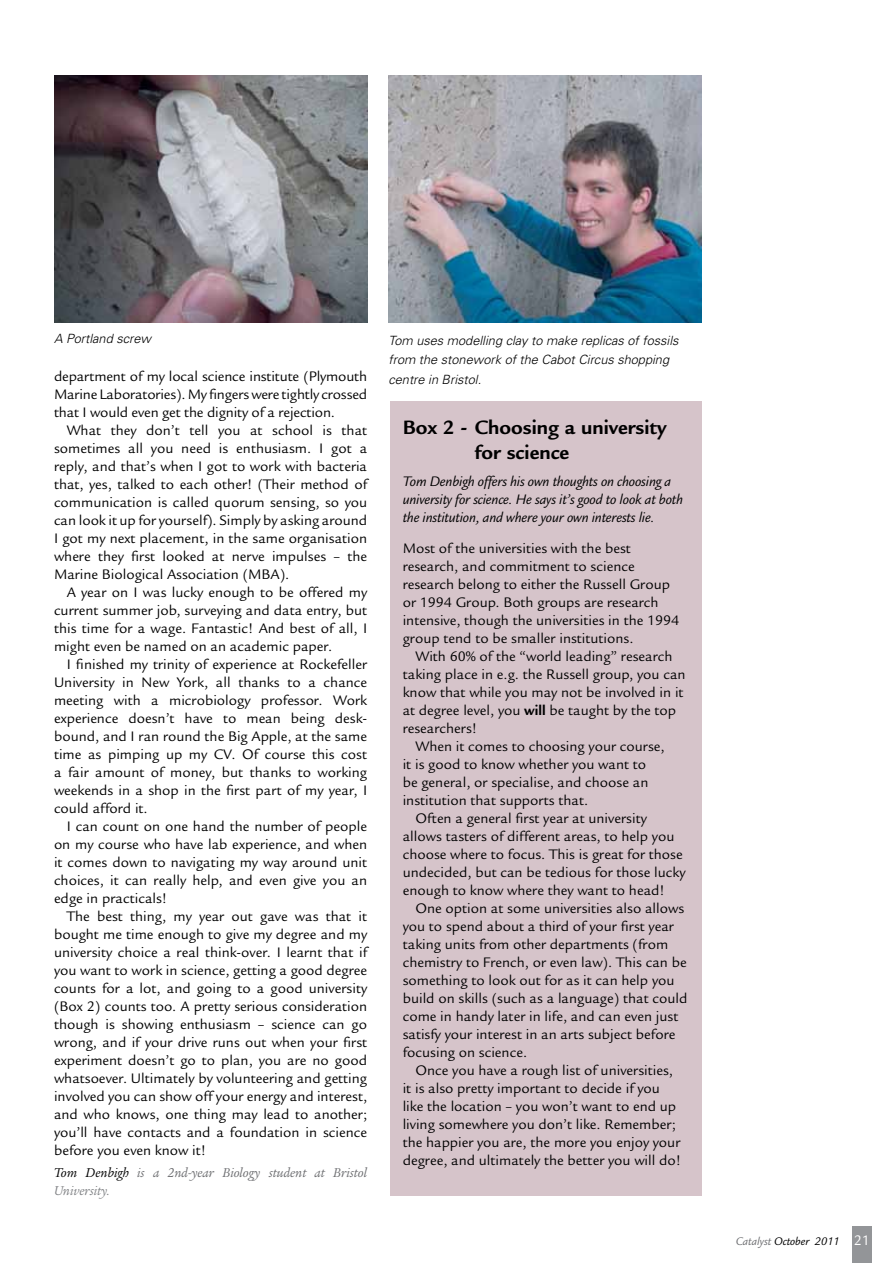
<style>
.page{position:relative;width:893px;height:1263px;background:#fff}
.page>*{position:absolute;margin:0;border:0;box-sizing:border-box;transform-origin:0 0}
.t1{font:700 21px/25.5px "Legacy Sans";color:#000}
.t2{font:15px/18px "Legacy Sans";color:#000}
.t3{font:italic 15px/18px "Legacy Sans";letter-spacing:-.01em;color:#000}
.t4{font:italic 13.95px/18px "Legacy Ser ITC";color:#6d6e71}
.t5{font:italic 300 12.75px/19.5px "Univers";color:#000}
.t6{font:italic 12px "Legacy Sans";color:#000}
.s1{color:#000}
.s2{color:#808285}
.s3{font-weight:700}
.s4{color:#6d6e71}
.s5{font-style:normal;font-size:15px;color:#fff}
</style>
<div class="page">
<div style="left:852px;top:1226px;width:20px;height:37px;background:#939598"></div>
<div style="left:390px;top:402px;width:312px;height:794px;background:#d6c4ca"></div>
<img style="left:388px;top:75px;width:314px;height:247px">
<img style="left:54px;top:75px;width:313px;height:247px">
<p class="t5" style="left:54px;top:328px;width:99px">A Portland screw</p>
<p class="t2" style="left:54px;top:367px;width:315px;text-align:justify">department of my local science institute (Plymouth Marine Laboratories). My fingers were tightly crossed that I would even get the dignity of a rejection.</p>
<p class="t2" style="left:54px;top:421px;width:315px;text-align:justify;text-indent:13px">What they don’t tell you at school is that sometimes all you need is enthusiasm. I got a reply, and that’s when I got to work with bacteria that, yes, talked to each other! (Their method of communication is called quorum sensing, so you can look it up for yourself). Simply by asking around I got my next placement, in the same organisation where they first looked at nerve impulses – the Marine Biological Association (MBA).</p>
<p class="t2" style="left:54px;top:583px;width:315px;text-align:justify;text-indent:13px">A year on I was lucky enough to be offered my current summer job, surveying and data entry, but this time for a wage. Fantastic! And best of all, I might even be named on an academic paper.</p>
<p class="t2" style="left:54px;top:655px;width:315px;text-align:justify;text-indent:13px">I finished my trinity of experience at Rockefeller University in New York, all thanks to a chance meeting with a microbiology professor. Work experience doesn’t have to mean being desk&shy;bound, and I ran round the Big Apple, at the same time as pimping up my CV. Of course this cost a fair amount of money, but thanks to working weekends in a shop in the first part of my year, I could afford it.</p>
<p class="t2" style="left:54px;top:817px;width:315px;text-align:justify;text-indent:13px">I can count on one hand the number of people on my course who have lab experience, and when it comes down to navigating my way around unit choices, it can really help, and even give you an edge in practicals!</p>
<p class="t2" style="left:54px;top:907px;width:315px;text-align:justify;text-indent:13px">The best thing, my year out gave was that it bought me time enough to give my degree and my university choice a real think-over. I learnt that if you want to work in science, getting a good degree counts for a lot, and going to a good university (Box 2) counts too. A pretty serious consideration though is showing enthusiasm – science can go wrong, and if your drive runs out when your first experiment doesn’t go to plan, you are no good whatsoever. Ultimately by volunteering and getting involved you can show off your energy and interest, and who knows, one thing may lead to another; you’ll have contacts and a foundation in science before you even know it!</p>
<p class="t4" style="left:54px;top:1164px;width:315px"><span class="s1">Tom Denbigh</span> is a 2nd-year Biology student at Bristol<br><span class="s2">University.</span></p>
<p class="t5" style="left:388px;top:330px;width:292px">Tom uses modelling clay to make replicas of fossils from the stonework of the Cabot Circus shopping centre in Bristol.</p>
<h1 class="t1" style="left:475px;top:415px;width:193px;text-indent:-72px">Box 2 - Choosing a university for science</h1>
<p class="t3" style="left:403px;top:473px;width:282px">Tom Denbigh offers his own thoughts on choosing a university for science. He says it’s good to look at both the institution, and where your own interests lie.</p>
<p class="t2" style="left:403px;top:539px;width:278px">Most of the universities with the best research, and commitment to science research belong to either the Russell Group or 1994 Group. Both groups are research intensive, though the universities in the 1994 group tend to be smaller institutions.</p>
<p class="t2" style="left:403px;top:647px;width:284px;text-indent:13px">With 60% of the “world leading” research taking place in e.g. the Russell group, you can know that while you may not be involved in it at degree level, you <span class="s3">will</span> be taught by the top researchers!</p>
<p class="t2" style="left:403px;top:737px;width:264px;text-indent:13px">When it comes to choosing your course, it is good to know whether you want to be general, or specialise, and choose an institution that supports that.</p>
<p class="t2" style="left:403px;top:809px;width:284px;text-indent:13px">Often a general first year at university allows tasters of different areas, to help you choose where to focus. This is great for those undecided, but can be tedious for those lucky enough to know where they want to head!</p>
<p class="t2" style="left:403px;top:899px;width:286px;text-indent:13px">One option at some universities also allows you to spend about a third of your first year taking units from other departments (from chemistry to French, or even law). This can be something to look out for as it can help you build on skills (such as a language) that could come in handy later in life, and can even just satisfy your interest in an arts subject before focusing on science.</p>
<p class="t2" style="left:403px;top:1061px;width:280px;text-indent:13px">Once you have a rough list of universities, it is also pretty important to decide if you like the location – you won’t want to end up living somewhere you don’t like. Remember; the happier you are, the more you enjoy your degree, and ultimately the better you will do!</p>
<p class="t6" style="left:736px;top:1235px;width:136px"><span class="s4">Catalyst</span> October 2011 <span class="s5">21</span></p>
</div>
